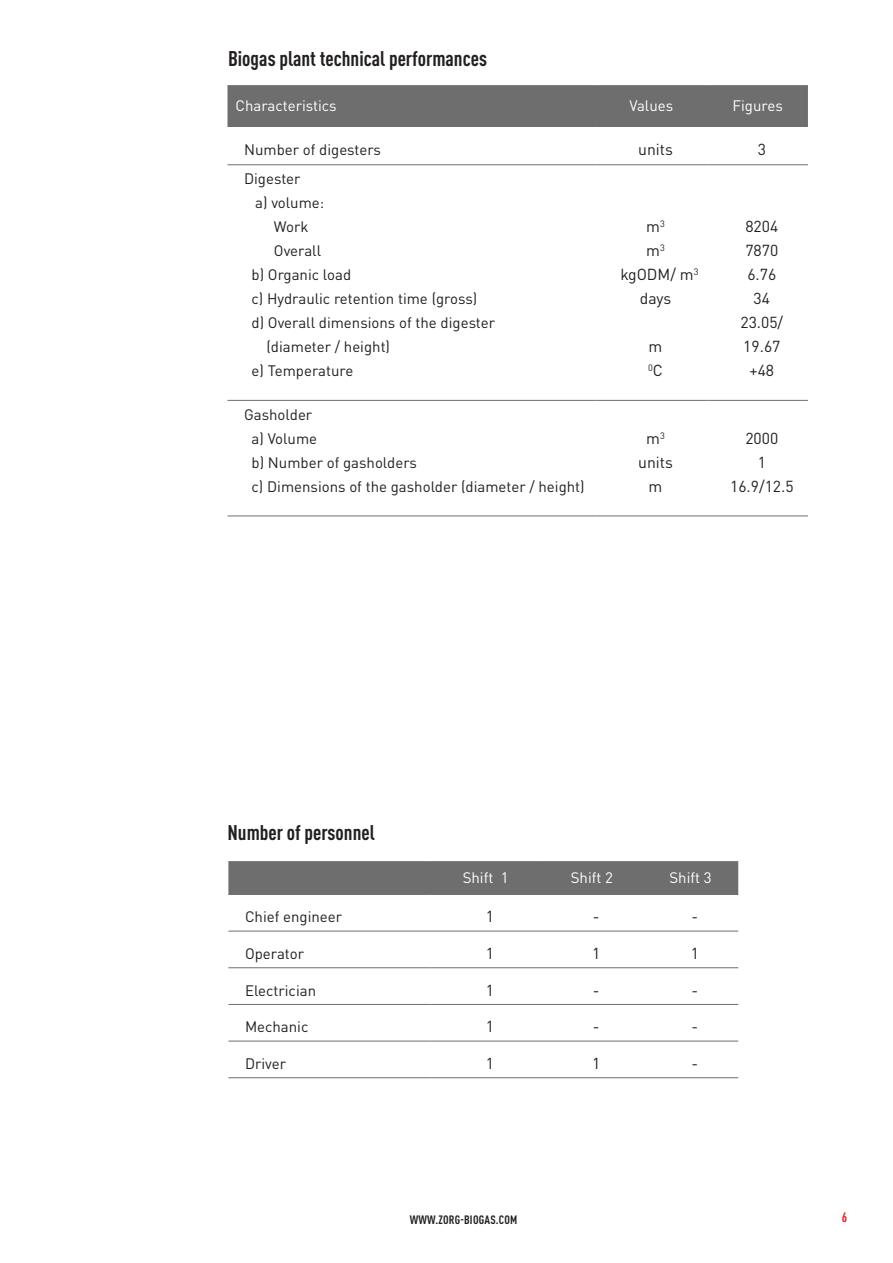
<style>
.page{position:relative;width:893px;height:1263px;background:#fff}
.page>*{position:absolute;margin:0;border:0;box-sizing:border-box;transform-origin:0 0}
.H_big{font:700 condensed 21px "DIN Pro";color:#231f20}
.t1{font:15.75px "DIN Pro";color:#231f20}
.t2{font:15px "DIN Pro";color:#231f20}
.t3{font:15px "DIN Pro";color:#fff}
.t4{font:700 condensed 13.5px "DIN Pro";color:#ee1d23}
.t5{font:700 condensed 12px "DIN Pro";letter-spacing:.02em;color:#231f20}
.t6{font:9.15px "DIN Pro";color:#231f20}
.s1{font-size:15.75px}
</style>
<div class="page">
<div style="left:227px;top:86px;width:581px;height:40px;background:#6e6e6e"></div>
<hr style="left:227px;top:85px;width:368px;height:1px;background:#6e6e6e">
<hr style="left:595px;top:85px;width:112px;height:1px;background:#6e6e6e">
<hr style="left:707px;top:85px;width:101px;height:1px;background:#6e6e6e">
<hr style="left:227px;top:126px;width:368px;height:1px;background:#6e6e6e">
<hr style="left:595px;top:126px;width:112px;height:1px;background:#6e6e6e">
<hr style="left:707px;top:126px;width:101px;height:1px;background:#6e6e6e">
<hr style="left:227px;top:164px;width:368px;height:1px;background:#6e6e6e">
<hr style="left:595px;top:164px;width:112px;height:1px;background:#6e6e6e">
<hr style="left:707px;top:164px;width:101px;height:1px;background:#6e6e6e">
<hr style="left:227px;top:400px;width:368px;height:1px;background:#6e6e6e">
<hr style="left:595px;top:400px;width:112px;height:1px;background:#6e6e6e">
<hr style="left:707px;top:400px;width:101px;height:1px;background:#6e6e6e">
<hr style="left:227px;top:516px;width:368px;height:1px;background:#6e6e6e">
<hr style="left:595px;top:516px;width:112px;height:1px;background:#6e6e6e">
<hr style="left:707px;top:516px;width:101px;height:1px;background:#6e6e6e">
<div style="left:228px;top:862px;width:510px;height:32px;background:#6e6e6e"></div>
<hr style="left:228px;top:861px;width:202px;height:1px;background:#6e6e6e">
<hr style="left:430px;top:861px;width:111px;height:1px;background:#6e6e6e">
<hr style="left:541px;top:861px;width:102px;height:1px;background:#6e6e6e">
<hr style="left:643px;top:861px;width:95px;height:1px;background:#6e6e6e">
<hr style="left:228px;top:894px;width:202px;height:1px;background:#6e6e6e">
<hr style="left:430px;top:894px;width:111px;height:1px;background:#6e6e6e">
<hr style="left:541px;top:894px;width:102px;height:1px;background:#6e6e6e">
<hr style="left:643px;top:894px;width:95px;height:1px;background:#6e6e6e">
<hr style="left:228px;top:931px;width:202px;height:1px;background:#6e6e6e">
<hr style="left:430px;top:931px;width:111px;height:1px;background:#6e6e6e">
<hr style="left:541px;top:931px;width:102px;height:1px;background:#6e6e6e">
<hr style="left:643px;top:931px;width:95px;height:1px;background:#6e6e6e">
<hr style="left:228px;top:967px;width:202px;height:1px;background:#6e6e6e">
<hr style="left:430px;top:967px;width:111px;height:1px;background:#6e6e6e">
<hr style="left:541px;top:967px;width:102px;height:1px;background:#6e6e6e">
<hr style="left:643px;top:967px;width:95px;height:1px;background:#6e6e6e">
<hr style="left:228px;top:1004px;width:202px;height:1px;background:#6e6e6e">
<hr style="left:430px;top:1004px;width:111px;height:1px;background:#6e6e6e">
<hr style="left:541px;top:1004px;width:102px;height:1px;background:#6e6e6e">
<hr style="left:643px;top:1004px;width:95px;height:1px;background:#6e6e6e">
<hr style="left:228px;top:1041px;width:202px;height:1px;background:#6e6e6e">
<hr style="left:430px;top:1041px;width:111px;height:1px;background:#6e6e6e">
<hr style="left:541px;top:1041px;width:102px;height:1px;background:#6e6e6e">
<hr style="left:643px;top:1041px;width:95px;height:1px;background:#6e6e6e">
<hr style="left:228px;top:1077px;width:202px;height:1px;background:#6e6e6e">
<hr style="left:430px;top:1077px;width:111px;height:1px;background:#6e6e6e">
<hr style="left:541px;top:1077px;width:102px;height:1px;background:#6e6e6e">
<hr style="left:643px;top:1077px;width:95px;height:1px;background:#6e6e6e">
<p class="H_big" style="left:228px;top:43px;width:260px">Biogas plant technical performances</p>
<p class="t3" style="left:236px;top:94px;width:102px">Characteristics</p>
<p class="t3" style="left:629px;top:94px;width:45px">Values</p>
<p class="t3" style="left:732px;top:94px;width:52px">Figures</p>
<p class="t2" style="left:244px;top:138px;width:138px">Number of digesters</p>
<p class="t1" style="left:638px;top:137px;width:36px">units</p>
<p class="t1" style="left:758px;top:137px;width:10px">3</p>
<p class="t2" style="left:244px;top:167px;width:58px">Digester</p>
<p class="t2" style="left:255px;top:191px;width:71px">a) volume:</p>
<p class="t2" style="left:274px;top:215px;width:36px">Work</p>
<p class="t2" style="left:274px;top:239px;width:49px">Overall</p>
<p class="t2" style="left:252px;top:263px;width:101px">b) Organic load</p>
<p class="t2" style="left:252px;top:287px;width:227px">c) Hydraulic retention time (gross)</p>
<p class="t2" style="left:252px;top:311px;width:245px">d) Overall dimensions of the digester</p>
<p class="t2" style="left:266px;top:335px;width:125px">(diameter / height)</p>
<p class="t2" style="left:252px;top:359px;width:103px">e) Temperature</p>
<p class="t1" style="left:646px;top:214px;width:20px">m<sup>3</sup></p>
<p class="t1" style="left:646px;top:238px;width:20px">m<sup>3</sup></p>
<p class="t1" style="left:620px;top:262px;width:80px">kgODM/ m<sup>3</sup></p>
<p class="t1" style="left:640px;top:286px;width:33px">days</p>
<p class="t1" style="left:649px;top:334px;width:15px">m</p>
<p class="t6" style="left:648px;top:360px;width:16px">0<span class="s1">С</span></p>
<p class="t1" style="left:745px;top:214px;width:34px">8204</p>
<p class="t1" style="left:745px;top:238px;width:34px">7870</p>
<p class="t1" style="left:747px;top:262px;width:30px">6.76</p>
<p class="t1" style="left:754px;top:286px;width:18px">34</p>
<p class="t1" style="left:740px;top:310px;width:44px">23.05/</p>
<p class="t1" style="left:743px;top:334px;width:39px">19.67</p>
<p class="t1" style="left:749px;top:358px;width:26px">+48</p>
<p class="t2" style="left:244px;top:402px;width:70px">Gasholder</p>
<p class="t2" style="left:252px;top:426px;width:67px">a) Volume</p>
<p class="t2" style="left:252px;top:450px;width:167px">b) Number of gasholders</p>
<p class="t2" style="left:252px;top:474px;width:335px">c) Dimensions of the gasholder (diameter / height)</p>
<p class="t1" style="left:646px;top:426px;width:20px">m<sup>3</sup></p>
<p class="t1" style="left:638px;top:450px;width:36px">units</p>
<p class="t1" style="left:649px;top:474px;width:15px">m</p>
<p class="t1" style="left:745px;top:426px;width:34px">2000</p>
<p class="t1" style="left:758px;top:450px;width:10px">1</p>
<p class="t1" style="left:730px;top:474px;width:65px">16.9/12.5</p>
<p class="H_big" style="left:227px;top:817px;width:149px">Number of personnel</p>
<p class="t3" style="left:463px;top:866px;width:48px">Shift 1</p>
<p class="t3" style="left:571px;top:866px;width:44px">Shift 2</p>
<p class="t3" style="left:669px;top:866px;width:44px">Shift 3</p>
<p class="t2" style="left:245px;top:905px;width:99px">Chief engineer</p>
<p class="t1" style="left:486px;top:904px;width:10px">1</p>
<p class="t1" style="left:593px;top:904px;width:8px">-</p>
<p class="t1" style="left:691px;top:904px;width:8px">-</p>
<p class="t2" style="left:245px;top:941px;width:61px">Operator</p>
<p class="t1" style="left:486px;top:941px;width:10px">1</p>
<p class="t1" style="left:592px;top:941px;width:10px">1</p>
<p class="t1" style="left:691px;top:941px;width:10px">1</p>
<p class="t2" style="left:245px;top:978px;width:73px">Electrician</p>
<p class="t1" style="left:486px;top:978px;width:10px">1</p>
<p class="t1" style="left:593px;top:978px;width:8px">-</p>
<p class="t1" style="left:691px;top:978px;width:8px">-</p>
<p class="t2" style="left:245px;top:1015px;width:65px">Mechanic</p>
<p class="t1" style="left:486px;top:1014px;width:10px">1</p>
<p class="t1" style="left:593px;top:1014px;width:8px">-</p>
<p class="t1" style="left:691px;top:1014px;width:8px">-</p>
<p class="t2" style="left:245px;top:1051px;width:43px">Driver</p>
<p class="t1" style="left:486px;top:1051px;width:10px">1</p>
<p class="t1" style="left:592px;top:1051px;width:10px">1</p>
<p class="t1" style="left:691px;top:1051px;width:8px">-</p>
<p class="t5" style="left:410px;top:1210px;width:109px">WWW.ZORG-BIOGAS.COM</p>
<p class="t4" style="left:842px;top:1206px;width:7px">6</p>
</div>
